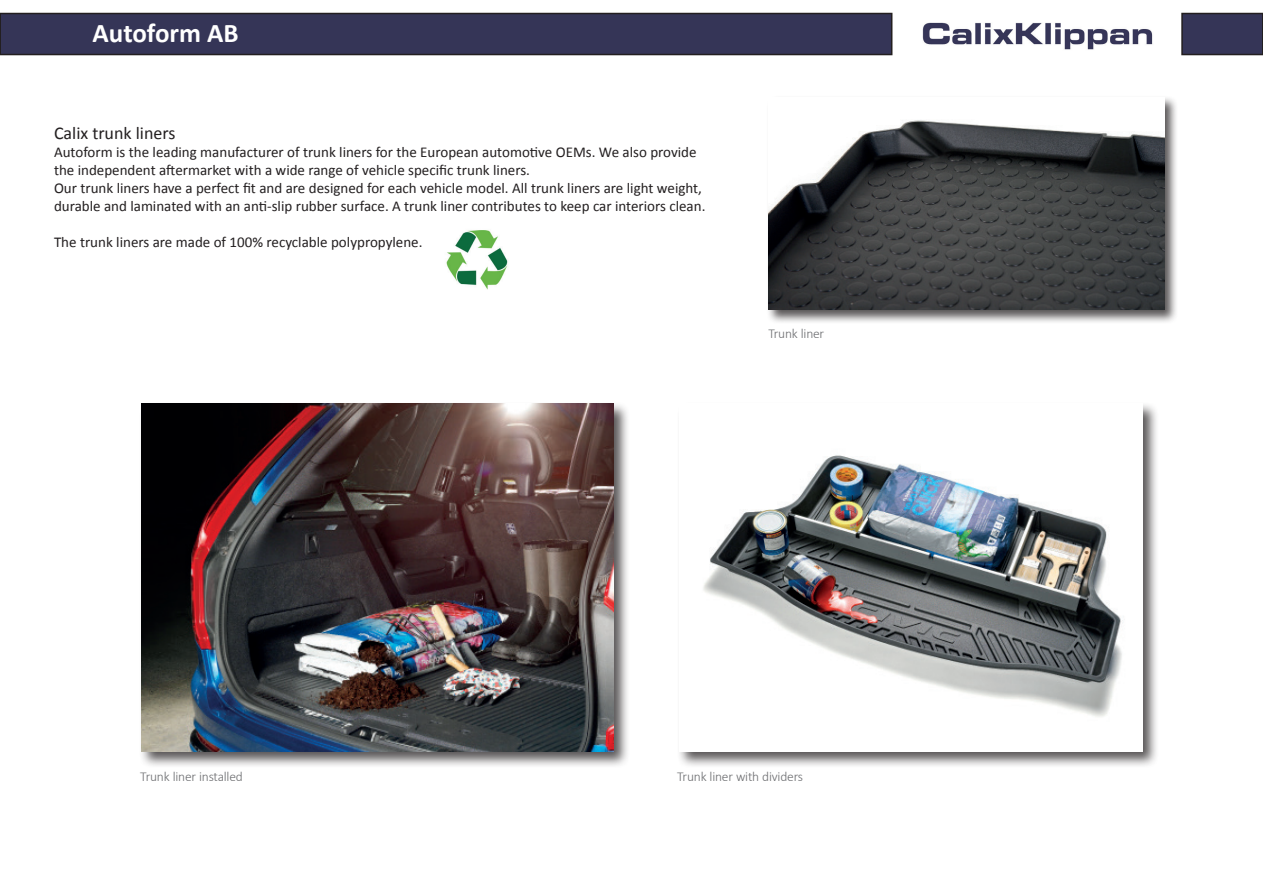
<style>
.page{position:relative;width:1263px;height:893px;background:#fff}
.page>*{position:absolute;margin:0;border:0;box-sizing:border-box;transform-origin:0 0}
.t1{font:700 27px "Calibri";color:#fff}
.t2{font:18px "Calibri";color:#231f20}
.t3{font:15px/18px "Calibri";color:#231f20}
.t4{font:300 13.5px "Calibri";letter-spacing:-.015em;color:#6c6d70}
</style>
<div class="page">
<div style="left:766px;top:95px;width:412px;height:229px;background:#231f20;opacity:.75"></div>
<img style="left:768px;top:98px;width:396px;height:212px">
<div style="left:139px;top:402px;width:491px;height:366px;background:#231f20;opacity:.75"></div>
<img style="left:142px;top:404px;width:471px;height:347px">
<div style="left:677px;top:402px;width:482px;height:366px;background:#231f20;opacity:.75"></div>
<img style="left:679px;top:404px;width:463px;height:347px">
<div style="left:1182px;top:14px;width:81px;height:41px;background:#353557"></div>
<div style="left:1181px;top:13px;width:82px;height:42px;border:2px solid #231f20"></div>
<div style="left:0;top:14px;width:892px;height:41px;background:#353557"></div>
<div style="left:0;top:13px;width:892px;height:42px;border:2px solid #231f20"></div>
<img style="left:922px;top:22px;width:231px;height:28px">
<img style="left:446px;top:230px;width:62px;height:60px">
<h1 class="t1" style="left:92px;top:16px;width:148px">Autoform AB</h1>
<p class="t2" style="left:54px;top:121px;width:123px">Calix trunk liners</p>
<p class="t3" style="left:54px;top:143px;width:653px">Autoform is the leading manufacturer of trunk liners for the European automotive OEMs. We also provide the independent aftermarket with a wide range of vehicle specific trunk liners.<br>Our trunk liners have a perfect fit and are designed for each vehicle model. All trunk liners are light weight, durable and laminated with an anti-slip rubber surface. A trunk liner contributes to keep car interiors clean.</p>
<p class="t3" style="left:54px;top:233px;width:370px">The trunk liners are made of 100% recyclable polypropylene.</p>
<p class="t4" style="left:768px;top:325px;width:57px">Trunk liner</p>
<p class="t4" style="left:140px;top:768px;width:104px">Trunk liner installed</p>
<p class="t4" style="left:677px;top:768px;width:127px">Trunk liner with dividers</p>
</div>
